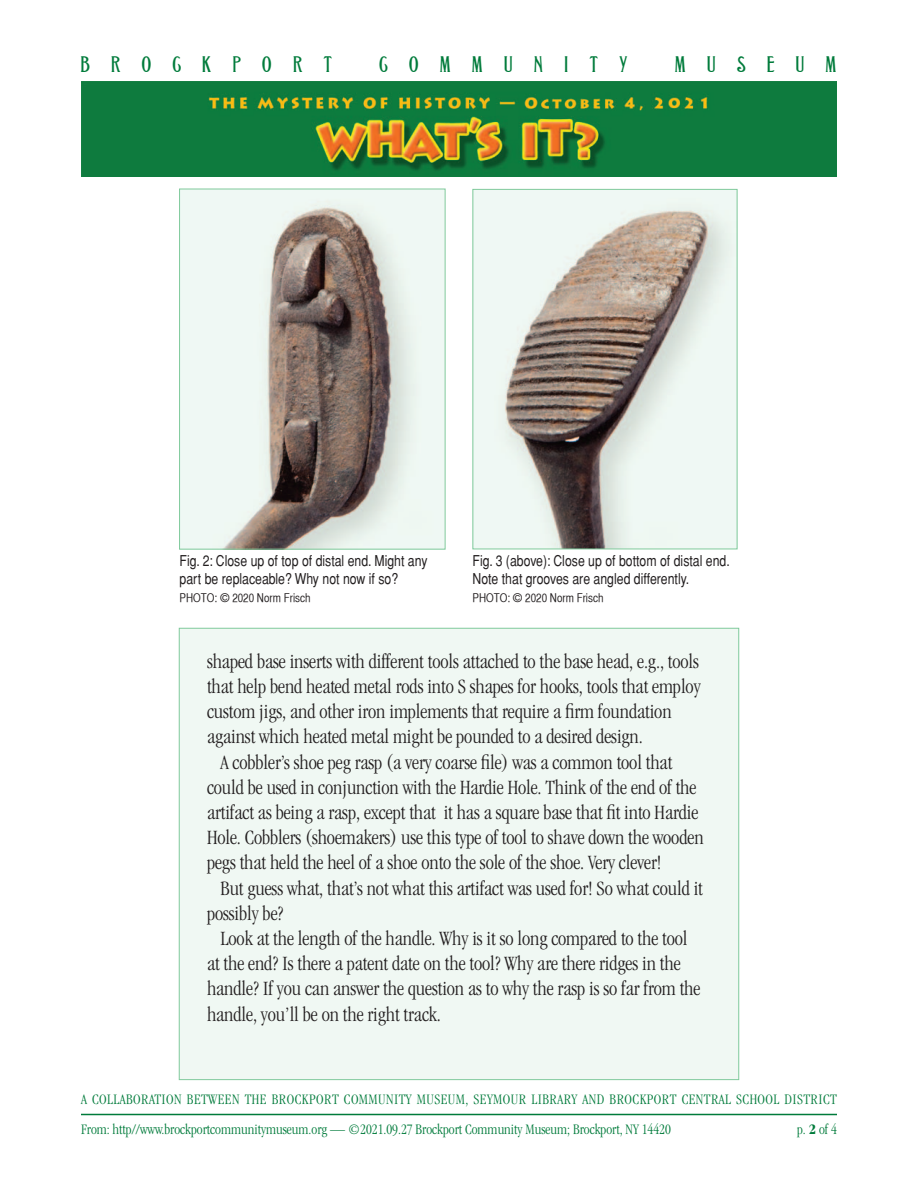
<style>
.page{position:relative;width:918px;height:1188px;background:#fff}
.page>*{position:absolute;margin:0;border:0;box-sizing:border-box;transform-origin:0 0}
.t1{font:24px "Grant Antique Normal";letter-spacing:.86em;color:#007b3b}
.t2{font:300 condensed 21px/25.2px "Garamond";letter-spacing:-.005em;color:#231f20}
.t3{font:condensed 15px/18px "Helvetica";color:#231f20}
.t4{font:300 condensed 15px "Garamond";letter-spacing:.03em;color:#007b3b}
.t5{font:300 condensed 15px "Garamond";color:#007b3b}
.t6{font:12px "Helvetica CY Plain";color:#231f20}
.s1{font-weight:700}
</style>
<div class="page">
<hr style="left:81px;top:1114px;width:756px;height:1px;background:#007b3b">
<img style="left:81px;top:82px;width:756px;height:95px">
<div style="left:179px;top:628px;width:560px;height:452px;background:#f0f8f3;border:1px solid #80ca9c"></div>
<img style="left:181px;top:191px;width:263px;height:357px">
<div style="left:179px;top:189px;width:267px;height:361px;border:1px solid #80ca9c"></div>
<img style="left:474px;top:191px;width:261px;height:356px">
<div style="left:472px;top:189px;width:265px;height:360px;border:1px solid #80ca9c"></div>
<p class="t1" style="left:81px;top:52px;width:253px">BROCKPORT</p>
<p class="t1" style="left:379px;top:52px;width:250px">COMMUNITY</p>
<p class="t1" style="left:675px;top:52px;width:163px">MUSEUM</p>
<p class="t3" style="left:180px;top:552px;width:250px">Fig. 2: Close up of top of distal end. Might any part be replaceable? Why not now if so?</p>
<p class="t6" style="left:180px;top:591px;width:132px">PHOTO: © 2020 Norm Frisch</p>
<p class="t3" style="left:472px;top:552px;width:259px">Fig. 3 (above): Close up of bottom of distal end.<br>Note that grooves are angled differently.</p>
<p class="t6" style="left:472px;top:591px;width:132px">PHOTO: © 2020 Norm Frisch</p>
<p class="t2" style="left:207px;top:649px;width:495px">shaped base inserts with different tools attached to the base head, e.g., tools that help bend heated metal rods into S shapes for hooks, tools that employ custom jigs, and other iron implements that require a firm foundation against which heated metal might be pounded to a desired design.</p>
<p class="t2" style="left:207px;top:750px;width:498px;text-indent:14px">A cobbler’s shoe peg rasp (a very coarse file) was a common tool that could be used in conjunction with the Hardie Hole. Think of the end of the artifact as being a rasp, except that it has a square base that fit into Hardie Hole. Cobblers (shoemakers) use this type of tool to shave down the wooden pegs that held the heel of a shoe onto the sole of the shoe. Very clever!</p>
<p class="t2" style="left:207px;top:876px;width:497px;text-indent:14px">But guess what, that’s not what this artifact was used for! So what could it possibly be?</p>
<p class="t2" style="left:207px;top:926px;width:495px;text-indent:14px">Look at the length of the handle. Why is it so long compared to the tool at the end? Is there a patent date on the tool? Why are there ridges in the handle? If you can answer the question as to why the rasp is so far from the handle, you’ll be on the right track.</p>
<p class="t4" style="left:81px;top:1091px;width:757px">A COLLABORATION BETWEEN THE BROCKPORT COMMUNITY MUSEUM, SEYMOUR LIBRARY AND BROCKPORT CENTRAL SCHOOL DISTRICT</p>
<p class="t5" style="left:81px;top:1121px;width:591px">From: http//www.brockportcommunitymuseum.org — ©2021.09.27 Brockport Community Museum; Brockport, NY 14420</p>
<p class="t4" style="left:797px;top:1121px;width:41px">p. <span class="s1">2</span> of 4</p>
</div>
